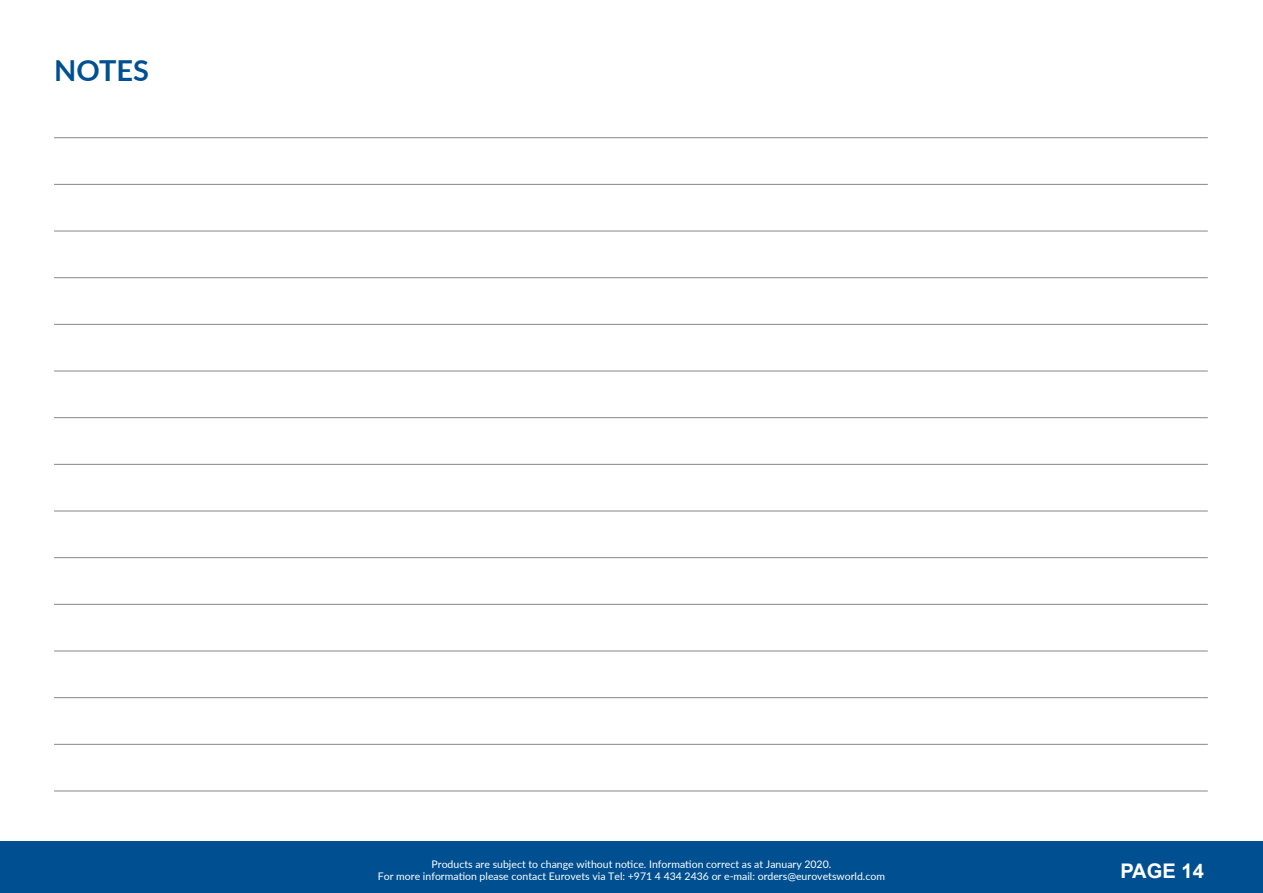
<style>
.page{position:relative;width:1263px;height:893px;background:#fff}
.page>*{position:absolute;margin:0;border:0;box-sizing:border-box;transform-origin:0 0}
.t1{font:700 28.95px "Lato";color:#005091}
.t2{font:700 20.1px "Arial";color:#fff}
.t3{font:10.5px/12.6px "Lato";color:#fff;text-align:center}
</style>
<div class="page">
<hr style="left:54px;top:137px;width:1154px;height:1px;background:#878787">
<hr style="left:54px;top:184px;width:1154px;height:1px;background:#878787">
<hr style="left:54px;top:231px;width:1154px;height:1px;background:#878787">
<hr style="left:54px;top:277px;width:1154px;height:1px;background:#878787">
<hr style="left:54px;top:324px;width:1154px;height:1px;background:#878787">
<hr style="left:54px;top:371px;width:1154px;height:1px;background:#878787">
<hr style="left:54px;top:417px;width:1154px;height:1px;background:#878787">
<hr style="left:54px;top:464px;width:1154px;height:1px;background:#878787">
<hr style="left:54px;top:511px;width:1154px;height:1px;background:#878787">
<hr style="left:54px;top:557px;width:1154px;height:1px;background:#878787">
<hr style="left:54px;top:604px;width:1154px;height:1px;background:#878787">
<hr style="left:54px;top:651px;width:1154px;height:1px;background:#878787">
<hr style="left:54px;top:697px;width:1154px;height:1px;background:#878787">
<hr style="left:54px;top:744px;width:1154px;height:1px;background:#878787">
<hr style="left:54px;top:791px;width:1154px;height:1px;background:#878787">
<div style="left:0;top:842px;width:1262px;height:51px;background:#005091"></div>
<h1 class="t1" style="left:54px;top:49px;width:96px">NOTES</h1>
<p class="t3" style="left:378px;top:857px;width:509px">Products are subject to change without notice. Information correct as at January 2020.<br>For more information please contact Eurovets via Tel: +971 4 434 2436 or e-mail: orders@eurovetsworld.com</p>
<h2 class="t2" style="left:1120px;top:858px;width:85px">PAGE 14</h2>
</div>
